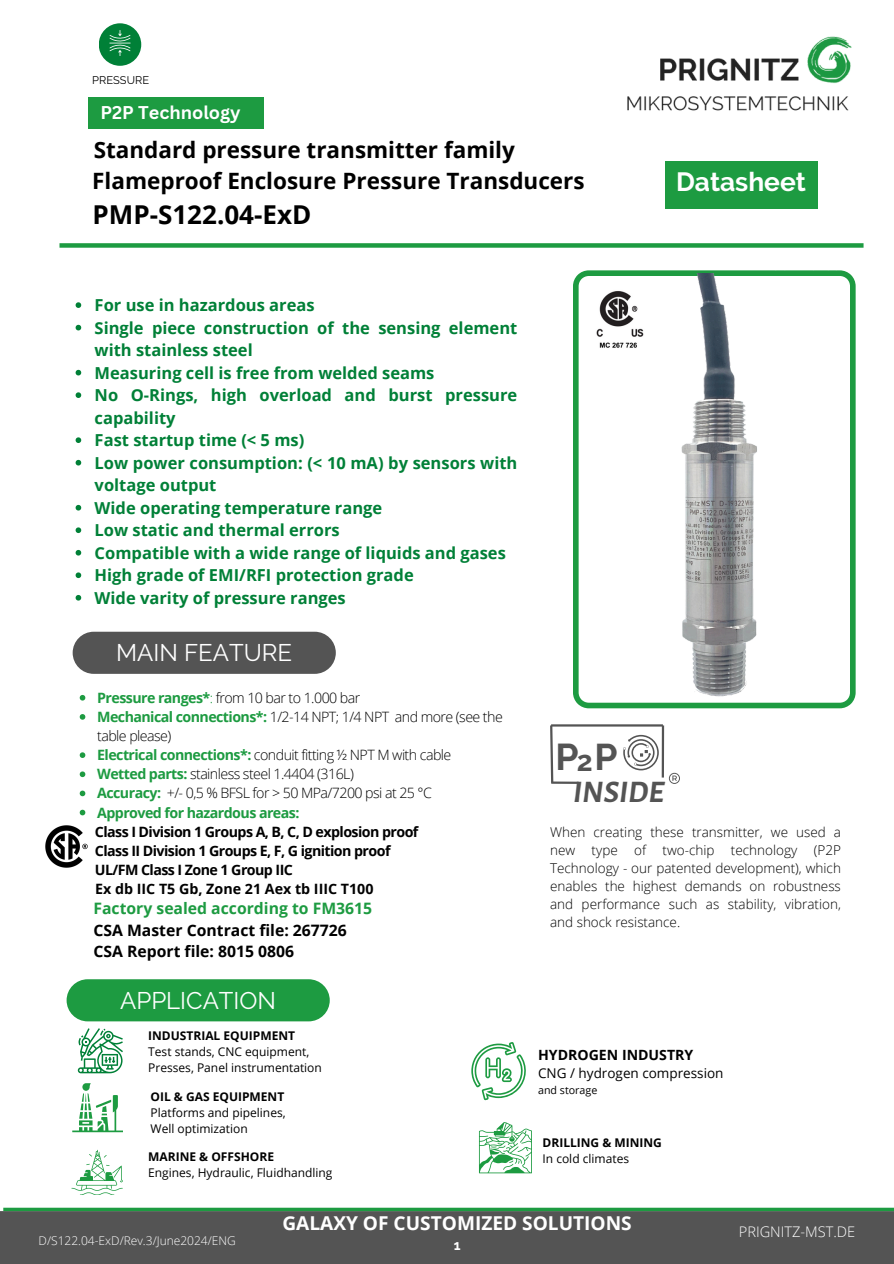
<style>
.page{position:relative;width:894px;height:1264px;background:#fff}
.page>*{position:absolute;margin:0;border:0;box-sizing:border-box;transform-origin:0 0}
.t1{font:700 37.2px "Raleway";color:#545454}
.t2{font:italic 700 31.5px "Alegreya Sans";color:#545454}
.t3{font:700 28.2px "Raleway";color:#545454}
.t4{font:700 26.4px "Raleway";color:#fff}
.t5{font:700 25.95px "Open Sans";color:#000}
.t6{font:24px "Raleway";color:#fff}
.t7{font:700 22.5px "Open Sans";color:#000}
.t8{font:700 19.05px "Open Sans";color:#fff}
.t9{font:700 18px "Canva Sans";color:#fff}
.t10{font:700 16.5px/22.5px "Open Sans";color:#008037}
.t11{font:700 15.75px "Open Sans";color:#000}
.t12{font:700 15.75px "Open Sans";color:#1d9b41}
.t13{font:300 14.55px "Open Sans";color:#fff}
.t14{font:300 14.25px/19.2px "Open Sans";letter-spacing:-.04em;color:#000}
.t15{font:700 14.25px "Open Sans";letter-spacing:-.04em;color:#000}
.t16{font:700 14.25px "Open Sans";color:#000}
.t17{font:700 14.25px "Open Sans";letter-spacing:-.04em;color:#1d9b41}
.t18{font:700 14.1px "Open Sans";color:#000}
.t19{font:700 13.8px "Raleway";color:#fff}
.t20{font:300 13.5px/18px "Open Sans";color:#000;text-align:justify}
.t21{font:13.5px "Open Sans";color:#000}
.t22{font:12px "Open Sans";color:#000}
.t23{font:700 12px "Open Sans";color:#000}
.t24{font:300 12px "Open Sans";color:#fff}
.t25{font:11.1px "Raleway";letter-spacing:.005em;color:#000}
.t26{font:10.65px "Open Sans";color:#000}
.s1{font-weight:700;color:#1d9b41}
.s2{color:#1d9b41}
.s3{font-size:37.05px}
</style>
<div class="page">
<div style="left:59px;top:243px;width:804px;height:5px;background:#1d9b41"></div>
<svg style="left:573px;top:270px;width:282px;height:438px"></svg>
<div style="left:0;top:1210px;width:893px;height:53px;background:#545454"></div>
<hr style="left:3px;top:1207px;width:890px;height:3px;background:#1d9b41">
<svg style="left:78px;top:1028px;width:45px;height:45px"></svg>
<svg style="left:71px;top:1149px;width:52px;height:45px"></svg>
<div style="left:67px;top:979px;width:262px;height:42px;background:#1d9b41;border-radius:21px"></div>
<div style="left:73px;top:631px;width:263px;height:43px;background:#545454;border-radius:21px"></div>
<img style="left:627px;top:36px;width:225px;height:75px">
<svg style="left:471px;top:1042px;width:54px;height:58px"></svg>
<svg style="left:72px;top:1083px;width:51px;height:49px"></svg>
<svg style="left:479px;top:1122px;width:52px;height:51px"></svg>
<div style="left:99px;top:23px;width:42px;height:43px;background:#008037;border-radius:50%"></div>
<svg style="left:109px;top:30px;width:22px;height:26px"></svg>
<div style="left:88px;top:97px;width:175px;height:31px;background:#1d9b41"></div>
<div style="left:665px;top:161px;width:152px;height:48px;background:#1d9b41"></div>
<img style="left:594px;top:289px;width:51px;height:60px">
<img style="left:673px;top:273px;width:89px;height:426px">
<hr style="left:551px;top:724px;width:111px;height:2px;background:#545454">
<svg style="left:550px;top:724px;width:4px;height:57px"></svg>
<hr style="left:661px;top:725px;width:3px;height:52px;background:#545454">
<hr style="left:551px;top:781px;width:27px;height:3px;background:#545454">
<svg style="left:623px;top:735px;width:35px;height:35px"></svg>
<svg style="left:668px;top:772px;width:11px;height:12px"></svg>
<svg style="left:76px;top:302px;width:5px;height:6px"></svg>
<svg style="left:76px;top:325px;width:5px;height:5px"></svg>
<svg style="left:76px;top:370px;width:5px;height:5px"></svg>
<svg style="left:76px;top:392px;width:5px;height:6px"></svg>
<svg style="left:76px;top:437px;width:5px;height:6px"></svg>
<svg style="left:76px;top:460px;width:5px;height:5px"></svg>
<svg style="left:76px;top:505px;width:5px;height:5px"></svg>
<svg style="left:76px;top:527px;width:5px;height:6px"></svg>
<svg style="left:76px;top:550px;width:5px;height:5px"></svg>
<svg style="left:76px;top:572px;width:5px;height:6px"></svg>
<svg style="left:76px;top:595px;width:5px;height:5px"></svg>
<svg style="left:80px;top:695px;width:5px;height:5px"></svg>
<svg style="left:80px;top:714px;width:5px;height:5px"></svg>
<svg style="left:80px;top:752px;width:5px;height:6px"></svg>
<svg style="left:80px;top:771px;width:5px;height:6px"></svg>
<svg style="left:80px;top:790px;width:5px;height:6px"></svg>
<svg style="left:80px;top:809px;width:5px;height:6px"></svg>
<img style="left:45px;top:825px;width:43px;height:43px">
<p class="t25" style="left:92px;top:74px;width:58px">PRESSURE</p>
<p class="t9" style="left:100px;top:100px;width:142px">P2P Technology</p>
<p class="t7" style="left:94px;top:133px;width:422px">Standard pressure transmitter family</p>
<p class="t7" style="left:92px;top:164px;width:494px">Flameproof Enclosure Pressure Transducers</p>
<p class="t5" style="left:92px;top:196px;width:220px">PMP-S122.04-ExD</p>
<h4 class="t10" style="left:95px;top:294px;width:221px">For use in hazardous areas</h4>
<h3 class="t10" style="left:95px;top:316px;width:424px">Single piece construction of the sensing element with stainless steel</h3>
<h3 class="t10" style="left:95px;top:361px;width:341px">Measuring cell is free from welded seams</h3>
<p class="t10" style="left:95px;top:384px;width:424px">No O-Rings, high overload and burst pressure capability</p>
<p class="t10" style="left:95px;top:429px;width:211px">Fast startup time (&lt; 5 ms)</p>
<p class="t10" style="left:95px;top:451px;width:424px">Low power consumption: (&lt; 10 mA) by sensors with voltage output</p>
<p class="t10" style="left:95px;top:496px;width:289px">Wide operating temperature range</p>
<p class="t10" style="left:95px;top:519px;width:246px">Low static and thermal errors</p>
<p class="t10" style="left:95px;top:541px;width:412px">Compatible with a wide range of liquids and gases</p>
<p class="t10" style="left:95px;top:564px;width:320px">High grade of EMI/RFI protection grade</p>
<p class="t10" style="left:95px;top:586px;width:252px">Wide varity of pressure ranges</p>
<p class="t6" style="left:116px;top:638px;width:177px">MAIN FEATURE</p>
<p class="t4" style="left:675px;top:166px;width:131px">Datasheet</p>
<p class="t14" style="left:97px;top:687px;width:264px"><span class="s1">Pressure ranges*</span><span class="s2">:</span> from 10 bar to 1.000 bar</p>
<p class="t14" style="left:97px;top:706px;width:407px"><span class="s1">Mechanical connections*:</span> 1/2-14 NPT; 1/4 NPT and more (see the table please)</p>
<p class="t14" style="left:97px;top:745px;width:355px"><span class="s1">Electrical connections*:</span> conduit fitting ½ NPT M with cable</p>
<p class="t14" style="left:97px;top:764px;width:258px"><span class="s1">Wetted parts:</span> stainless steel 1.4404 (316L)</p>
<p class="t14" style="left:97px;top:783px;width:336px"><span class="s1">Accuracy:</span> +/- 0,5 % BFSL for &gt; 50 MPa/7200 psi at 25 °C</p>
<p class="t17" style="left:97px;top:802px;width:204px">Approved for hazardous areas:</p>
<p class="t15" style="left:95px;top:821px;width:325px">Class I Division 1 Groups A, B, C, D explosion proof</p>
<p class="t15" style="left:95px;top:840px;width:297px">Class II Division 1 Groups E, F, G ignition proof</p>
<p class="t15" style="left:95px;top:859px;width:199px">UL/FM Class I Zone 1 Group IIC</p>
<p class="t16" style="left:95px;top:879px;width:280px">Ex db IIC T5 Gb, Zone 21 Aex tb IIIC T100</p>
<p class="t12" style="left:93px;top:897px;width:280px">Factory sealed according to FM3615</p>
<p class="t11" style="left:93px;top:919px;width:255px">CSA Master Contract file: 267726</p>
<p class="t11" style="left:93px;top:940px;width:202px">CSA Report file: 8015 0806</p>
<p class="t6" style="left:120px;top:985px;width:157px">APPLICATION</p>
<p class="t23" style="left:148px;top:1027px;width:148px">INDUSTRIAL EQUIPMENT</p>
<p class="t22" style="left:148px;top:1043px;width:163px">Test stands, CNC equipment,</p>
<p class="t22" style="left:148px;top:1059px;width:175px">Presses, Panel instrumentation</p>
<p class="t23" style="left:150px;top:1088px;width:135px">OIL &amp; GAS EQUIPMENT</p>
<h2 class="t22" style="left:150px;top:1104px;width:137px">Platforms and pipelines,</h2>
<p class="t22" style="left:150px;top:1120px;width:99px">Well optimization</p>
<p class="t1" style="left:555px;top:734px;width:64px">P <span class="s3">P</span></p>
<p class="t3" style="left:576px;top:744px;width:17px">2</p>
<p class="t2" style="left:573px;top:776px;width:92px">INSIDE</p>
<h2 class="t20" style="left:550px;top:822px;width:292px">When creating these transmitter, we used a new type of two-chip technology (P2P Technology - our patented development), which enables the highest demands on robustness and performance such as stability, vibration, and shock resistance.</h2>
<p class="t18" style="left:538px;top:1044px;width:157px">HYDROGEN INDUSTRY</p>
<p class="t21" style="left:538px;top:1063px;width:187px">CNG / hydrogen compression</p>
<p class="t26" style="left:538px;top:1082px;width:61px">and storage</p>
<p class="t23" style="left:542px;top:1133px;width:121px">DRILLING &amp; MINING</p>
<p class="t23" style="left:148px;top:1147px;width:127px">MARINE &amp; OFFSHORE</p>
<p class="t22" style="left:542px;top:1149px;width:88px">In cold climates</p>
<p class="t22" style="left:148px;top:1163px;width:186px">Engines, Hydraulic, Fluidhandling</p>
<p class="t24" style="left:39px;top:1231px;width:199px">D/S122.04-ExD/Rev.3/June2024/ENG</p>
<p class="t8" style="left:282px;top:1209px;width:351px">GALAXY OF CUSTOMIZED SOLUTIONS</p>
<p class="t19" style="left:453px;top:1237px;width:8px">1</p>
<p class="t13" style="left:738px;top:1221px;width:118px">PRIGNITZ-MST.DE</p>
</div>
